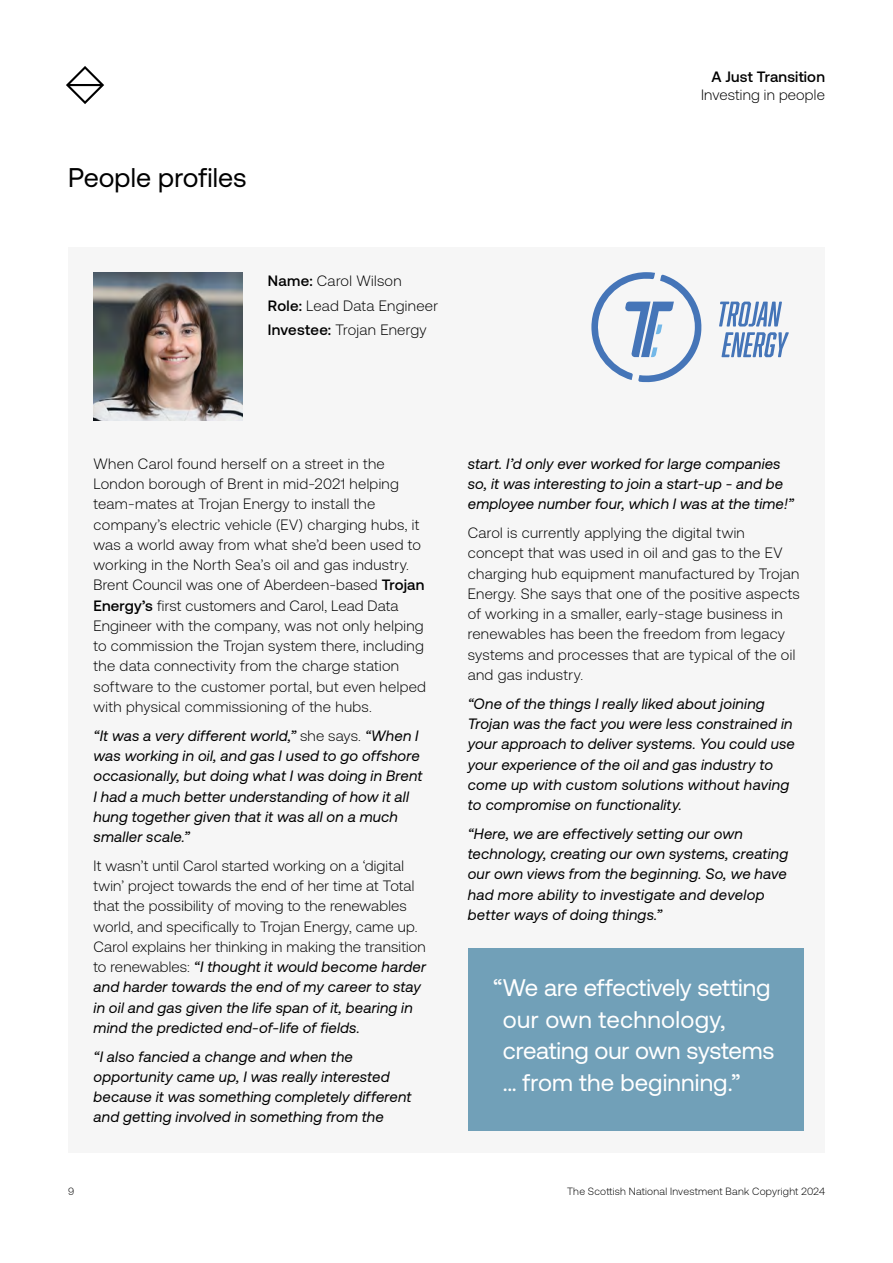
<style>
.page{position:relative;width:893px;height:1263px;background:#fff}
.page>*{position:absolute;margin:0;border:0;box-sizing:border-box;transform-origin:0 0}
.t1{font:27px "Aeonik";color:#000}
.t2{font:24px/31.5px "Aeonik";letter-spacing:-.005em;color:#fff}
.t3{font:300 15px/20.2px "Aeonik";letter-spacing:.02em;color:#000}
.t4{font:italic 15px/20.2px "Aeonik";letter-spacing:.01em;color:#000}
.t5{font:500 15px "Aeonik";letter-spacing:.015em;color:#000}
.t6{font:300 10.5px "Aeonik";letter-spacing:.025em;color:#000}
.s1{font-weight:500}
.s2{font-weight:300;font-style:normal}
.s3{font-weight:400;font-style:italic}
</style>
<div class="page">
<svg style="left:66px;top:66px;width:38px;height:38px"></svg>
<div style="left:68px;top:247px;width:757px;height:905px;background:#f6f6f6"></div>
<img style="left:94px;top:272px;width:148px;height:149px">
<svg style="left:719px;top:302px;width:63px;height:24px"></svg>
<svg style="left:721px;top:332px;width:68px;height:25px"></svg>
<svg style="left:591px;top:272px;width:111px;height:110px"></svg>
<div style="left:468px;top:948px;width:336px;height:183px;background:#71a0b8"></div>
<h1 class="t1" style="left:68px;top:162px;width:180px">People profiles</h1>
<p class="t3" style="left:268px;top:269px;width:172px;line-height:24.5px"><span class="s1">Name:</span> Carol Wilson<br><span class="s1">Role:</span> Lead Data Engineer<br><span class="s1">Investee:</span> Trojan Energy</p>
<p class="t5" style="left:711px;top:68px;width:115px">A Just Transition</p>
<p class="t3" style="left:701px;top:85px;width:125px">Investing in people</p>
<p class="t3" style="left:94px;top:454px;width:334px">When Carol found herself on a street in the London borough of Brent in mid-2021 helping team-mates at Trojan Energy to install the company’s electric vehicle (EV) charging hubs, it was a world away from what she’d been used to working in the North Sea’s oil and gas industry.<br>Brent Council was one of Aberdeen-based <span class="s1">Trojan Energy’s</span> first customers and Carol, Lead Data Engineer with the company, was not only helping to commission the Trojan system there, including the data connectivity from the charge station software to the customer portal, but even helped with physical commissioning of the hubs.</p>
<p class="t4" style="left:94px;top:725px;width:330px">“It was a very different world,” <span class="s2">she says.</span> “When I was working in oil, and gas I used to go offshore occasionally, but doing what I was doing in Brent I had a much better understanding of how it all hung together given that it was all on a much smaller scale.”</p>
<p class="t3" style="left:94px;top:855px;width:334px">It wasn’t until Carol started working on a ‘digital twin’ project towards the end of her time at Total that the possibility of moving to the renewables world, and specifically to Trojan Energy, came up.<br>Carol explains her thinking in making the transition to renewables: <span class="s3">“I thought it would become harder and harder towards the end of my career to stay in oil and gas given the life span of it, bearing in mind the predicted end-of-life of fields.</span></p>
<p class="t4" style="left:94px;top:1046px;width:320px">“I also fancied a change and when the opportunity came up, I was really interested because it was something completely different and getting involved in something from the</p>
<p class="t4" style="left:468px;top:454px;width:327px">start. I’d only ever worked for large companies so, it was interesting to join a start-up - and be employee number four, which I was at the time!”</p>
<p class="t3" style="left:468px;top:523px;width:334px">Carol is currently applying the digital twin concept that was used in oil and gas to the EV charging hub equipment manufactured by Trojan Energy. She says that one of the positive aspects of working in a smaller, early-stage business in renewables has been the freedom from legacy systems and processes that are typical of the oil and gas industry.</p>
<p class="t4" style="left:468px;top:693px;width:329px">“One of the things I really liked about joining Trojan was the fact you were less constrained in your approach to deliver systems. You could use your experience of the oil and gas industry to come up with custom solutions without having to compromise on functionality.</p>
<p class="t4" style="left:468px;top:823px;width:322px">“Here, we are effectively setting our own technology, creating our own systems, creating our own views from the beginning. So, we have had more ability to investigate and develop better ways of doing things.”</p>
<h2 class="t2" style="left:503px;top:972px;width:273px;text-indent:-10px">“We are effectively setting our own technology, creating our own systems ... from the beginning.”</h2>
<p class="t6" style="left:68px;top:1185px;width:8px">9</p>
<p class="t6" style="left:567px;top:1185px;width:259px">The Scottish National Investment Bank Copyright 2024</p>
</div>
